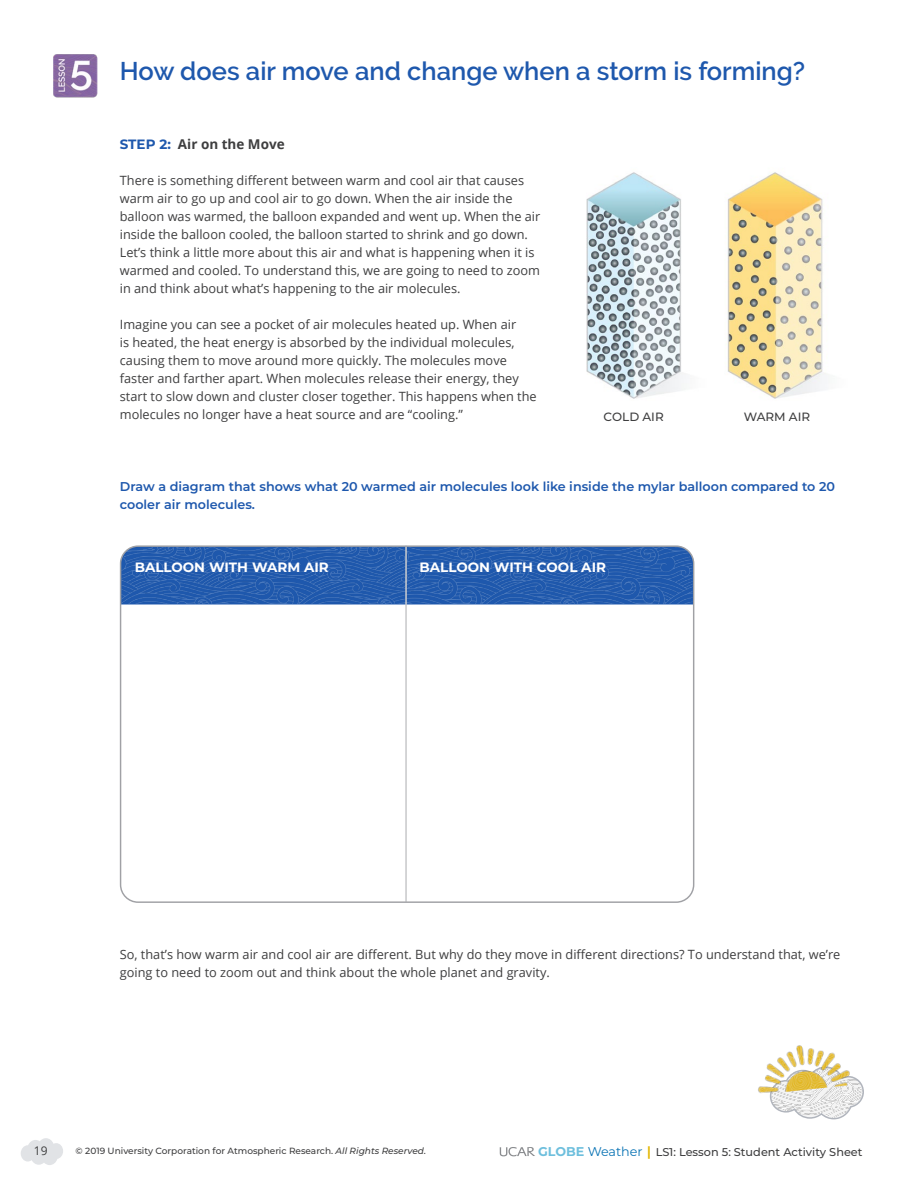
<style>
.page{position:relative;width:918px;height:1188px;background:#fff}
.page>*{position:absolute;margin:0;border:0;box-sizing:border-box;transform-origin:0 0}
.t1{font:600 25.5px "Raleway";color:#1e58ad}
.Table_Header{font:700 13.5px "Montserrat";color:#fff}
.t2{font:700 13.5px "Open Sans";color:#3e3e3f}
.t3{font:12.75px/18px "Open Sans";color:#3e3e3f}
.t4{font:600 12.75px/18px "Montserrat";color:#1e58ad}
.t5{font:500 12px "Montserrat";color:#3e3e3f}
.t6{font:12px "Open Sans";color:#3e3e3f}
.t7{font:500 11.25px "Montserrat";color:#3e3e3f}
.t8{font:500 9px "Montserrat";color:#3e3e3f}
.s1{font-family:"Montserrat";color:#1e58ad}
.s2{font-style:italic}
.s3{font-weight:700;font-size:12.75px;color:#6ebfdd}
.s4{font-weight:400;font-size:12.75px;color:#0973b4}
.s5{font-family:"Open Sans";font-weight:800;font-size:12.75px;color:#e3b600}
</style>
<div class="page">
<svg style="left:769px;top:1077px;width:95px;height:43px"></svg>
<svg style="left:500px;top:1147px;width:35px;height:9px"></svg>
<svg style="left:21px;top:1138px;width:42px;height:27px"></svg>
<img style="left:758px;top:1045px;width:96px;height:50px">
<img style="left:122px;top:547px;width:570px;height:57px">
<img style="left:53px;top:54px;width:44px;height:43px">
<img style="left:586px;top:172px;width:242px;height:227px">
<hr style="left:405px;top:604px;width:2px;height:298px;background:#c7c8ca">
<hr style="left:405px;top:546px;width:2px;height:58px;background:#cccdcf">
<h1 class="t1" style="left:120px;top:56px;width:687px">How does air move and change when a storm is forming?</h1>
<p class="t2" style="left:120px;top:135px;width:166px"><span class="s1">STEP 2:</span> Air on the Move</p>
<p class="t3" style="left:120px;top:171px;width:422px">There is something different between warm and cool air that causes warm air to go up and cool air to go down. When the air inside the balloon was warmed, the balloon expanded and went up. When the air inside the balloon cooled, the balloon started to shrink and go down.<br>Let’s think a little more about this air and what is happening when it is warmed and cooled. To understand this, we are going to need to zoom in and think about what’s happening to the air molecules.</p>
<p class="t3" style="left:120px;top:315px;width:418px">Imagine you can see a pocket of air molecules heated up. When air<br>is heated, the heat energy is absorbed by the individual molecules, causing them to move around more quickly. The molecules move faster and farther apart. When molecules release their energy, they start to slow down and cluster closer together. This happens when the molecules no longer have a heat source and are “cooling.”</p>
<p class="t5" style="left:604px;top:408px;width:62px">COLD AIR</p>
<p class="t5" style="left:744px;top:408px;width:68px">WARM AIR</p>
<p class="t4" style="left:120px;top:477px;width:717px">Draw a diagram that shows what 20 warmed air molecules look like inside the mylar balloon compared to 20 cooler air molecules.</p>
<p class="Table_Header" style="left:135px;top:558px;width:196px">BALLOON WITH WARM AIR</p>
<p class="Table_Header" style="left:420px;top:558px;width:188px">BALLOON WITH COOL AIR</p>
<p class="t3" style="left:120px;top:945px;width:722px">So, that’s how warm air and cool air are different. But why do they move in different directions? To understand that, we’re going to need to zoom out and think about the whole planet and gravity.</p>
<p class="t6" style="left:34px;top:1143px;width:15px">19</p>
<p class="t8" style="left:76px;top:1144px;width:352px">© 2019 University Corporation for Atmospheric Research. <span class="s2">All Rights Reserved.</span></p>
<p class="t7" style="left:538px;top:1144px;width:326px"><span class="s3">GLOBE</span> <span class="s4">Weather</span> <span class="s5">|</span> LS1: Lesson 5: Student Activity Sheet</p>
</div>
